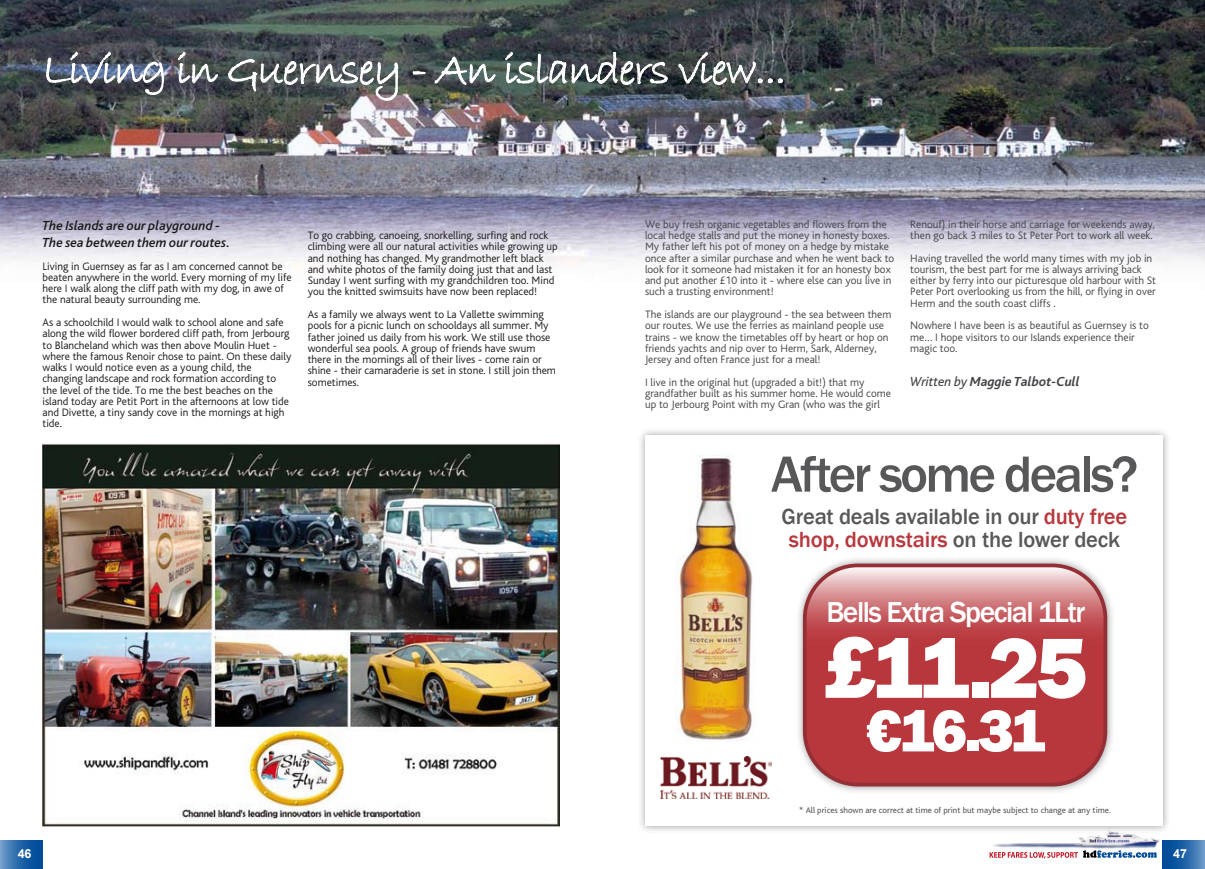
<style>
.page{position:relative;width:1205px;height:869px;background:#fff}
.page>*{position:absolute;margin:0;border:0;box-sizing:border-box;transform-origin:0 0}
.t1{font:800 88.25px "Franklin Gothic";color:#fff}
.t2{font:800 61.12px "Franklin Gothic";color:#fff}
.t3{font:500 52.5px "Franklin Gothic";letter-spacing:-.05em;color:#58585a}
.t4{font:500 29.62px "Franklin Gothic";letter-spacing:-.05em;color:#fff}
.t5{font:500 22.5px/22.5px "Franklin Gothic";letter-spacing:-.01em;color:#58585a;text-align:center}
.t6{font:italic 500 13.75px/17.5px "Bliss";color:#1a171b}
.t7{font:italic 700 13.75px "Bliss";color:#424347}
.t8{font:700 12.5px "Arial";color:#fff}
.t9{font:300 11.25px/11.2px "Bliss";color:#1a171b}
.t10{font:300 11.25px/11.2px "Bliss";color:#424347}
.t11{font:8.75px "Bliss";color:#58585a}
.s1{font-weight:400}
.s2{color:#b8373c}
</style>
<div class="page">
<img style="left:0;top:0;width:1205px;height:868px">
<p class="t6" style="left:43px;top:217px;width:189px">The Islands are our playground -<br>The sea between them our routes.</p>
<p class="t9" style="left:43px;top:260px;width:251px">Living in Guernsey as far as I am concerned cannot be beaten anywhere in the world. Every morning of my life here I walk along the cliff path with my dog, in awe of the natural beauty surrounding me.</p>
<p class="t9" style="left:43px;top:317px;width:250px">As a schoolchild I would walk to school alone and safe along the wild flower bordered cliff path, from Jerbourg to Blancheland which was then above Moulin Huet - where the famous Renoir chose to paint. On these daily walks I would notice even as a young child, the changing landscape and rock formation according to the level of the tide. To me the best beaches on the island today are Petit Port in the afternoons at low tide and Divette, a tiny sandy cove in the mornings at high tide.</p>
<p class="t9" style="left:308px;top:230px;width:251px">To go crabbing, canoeing, snorkelling, surfing and rock climbing were all our natural activities while growing up and nothing has changed. My grandmother left black and white photos of the family doing just that and last Sunday I went surfing with my grandchildren too. Mind you the knitted swimsuits have now been replaced!</p>
<p class="t9" style="left:308px;top:309px;width:250px">As a family we always went to La Vallette swimming pools for a picnic lunch on schooldays all summer. My father joined us daily from his work. We still use those wonderful sea pools. A group of friends have swum there in the mornings all of their lives - come rain or shine - their camaraderie is set in stone. I still join them sometimes.</p>
<p class="t10" style="left:645px;top:219px;width:251px">We buy fresh organic vegetables and flowers from the local hedge stalls and put the money in honesty boxes.<br>My father left his pot of money on a hedge by mistake once after a similar purchase and when he went back to look for it someone had mistaken it for an honesty box and put another £10 into it - where else can you live in such a trusting environment!</p>
<p class="t10" style="left:645px;top:309px;width:248px">The islands are our playground - the sea between them our routes. We use the ferries as mainland people use trains - we know the timetables off by heart or hop on friends yachts and nip over to Herm, Sark, Alderney, Jersey and often France just for a meal!</p>
<p class="t10" style="left:645px;top:376px;width:247px">I live in the original hut (upgraded a bit!) that my grandfather built as his summer home. He would come up to Jerbourg Point with my Gran (who was the girl</p>
<p class="t10" style="left:910px;top:219px;width:246px">Renouf) in their horse and carriage for weekends away, then go back 3 miles to St Peter Port to work all week.</p>
<p class="t10" style="left:910px;top:252px;width:247px">Having travelled the world many times with my job in tourism, the best part for me is always arriving back either by ferry into our picturesque old harbour with St Peter Port overlooking us from the hill, or flying in over Herm and the south coast cliffs .</p>
<p class="t10" style="left:910px;top:320px;width:240px">Nowhere I have been is as beautiful as Guernsey is to me… I hope visitors to our Islands experience their magic too.</p>
<p class="t7" style="left:910px;top:374px;width:171px"><span class="s1">Written by</span> Maggie Talbot-Cull</p>
<h3 class="t3" style="left:771px;top:441px;width:368px">After some deals?</h3>
<h3 class="t5" style="left:781px;top:505px;width:347px">Great deals available in our <span class="s2">duty free shop, downstairs</span> on the lower deck</h3>
<h3 class="t4" style="left:826px;top:593px;width:260px">Bells Extra Special 1Ltr</h3>
<h1 class="t1" style="left:824px;top:610px;width:265px">£11.25</h1>
<h2 class="t2" style="left:866px;top:691px;width:181px">€16.31</h2>
<p class="t11" style="left:799px;top:805px;width:313px">* All prices shown are correct at time of print but maybe subject to change at any time.</p>
<p class="t8" style="left:18px;top:845px;width:15px">46</p>
<p class="t8" style="left:1173px;top:845px;width:15px">47</p>
</div>
